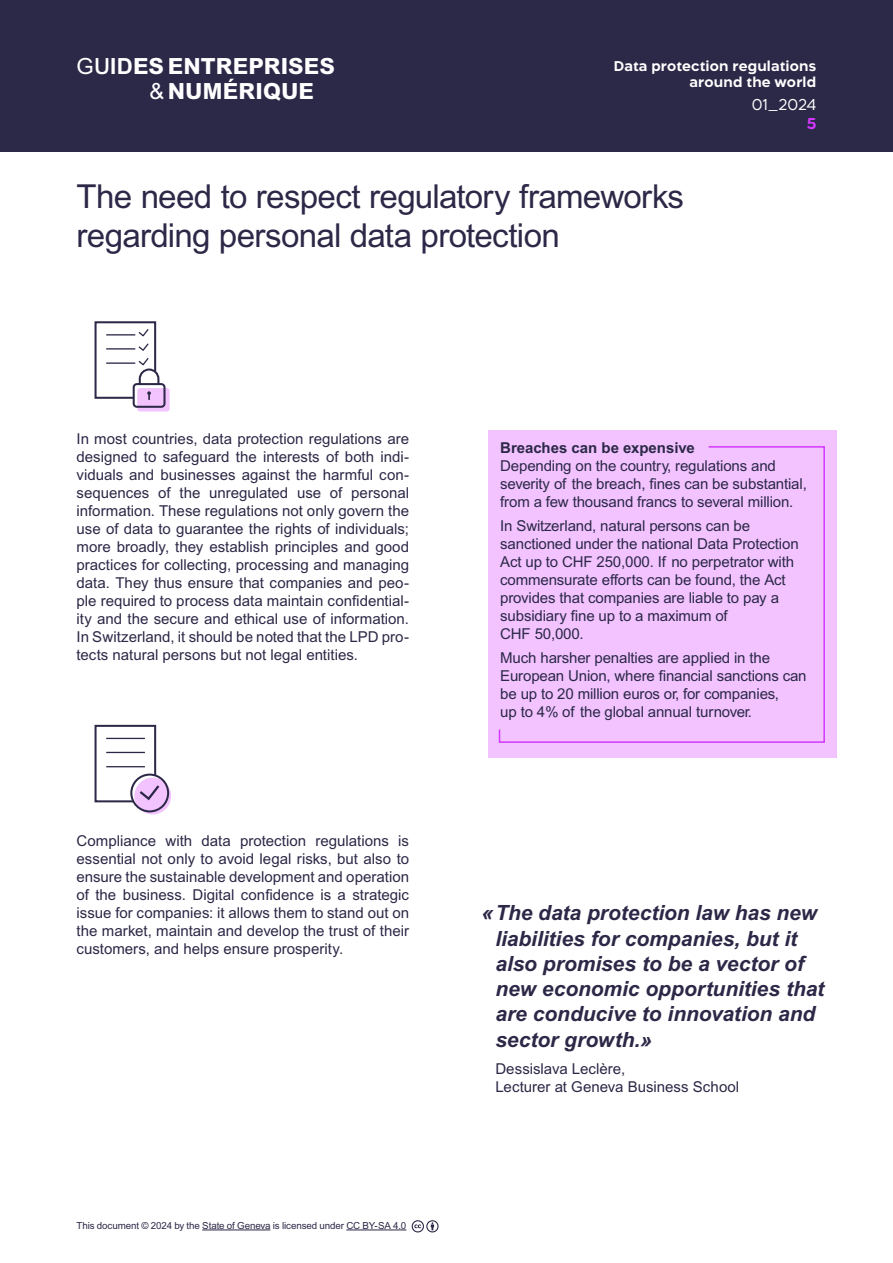
<style>
.page{position:relative;width:893px;height:1263px;background:#fff}
.page>*{position:absolute;margin:0;border:0;box-sizing:border-box;transform-origin:0 0}
.t1{font:33px/39.6px "Arial MT Pro";letter-spacing:-.02em;color:#2c2847}
.t2{font:800 22.2px/24.5px "Arial MT Pro";letter-spacing:.005em;color:#fff}
.t3{font:italic 700 21px/25.2px "Arial MT Pro";letter-spacing:-.005em;color:#2c2847}
.t4{font:15px/18px "Arial MT Pro";letter-spacing:-.01em;color:#2c2847}
.t5{font:700 15px "Arial MT Pro";color:#2c2847}
.t6{font:300 15px "Aftika";letter-spacing:-.02em;color:#fff}
.t7{font:700 15px "Aftika";color:#d438ff}
.t8{font:700 13.5px/16.2px "Aftika";letter-spacing:.01em;color:#fff;text-align:right}
.t9{font:9.75px "Arial MT Pro";letter-spacing:-.01em;color:#2c2847}
.s1{font-weight:400}
.s2{font-weight:500}
.s3{font-weight:700}
</style>
<div class="page">
<div style="left:0;top:0;width:893px;height:152px;background:#2c2847"></div>
<hr style="left:202px;top:1230px;width:68px;height:1px;background:#2c2847">
<hr style="left:346px;top:1230px;width:60px;height:1px;background:#2c2847">
<svg style="left:412px;top:1220px;width:27px;height:12px"></svg>
<div style="left:137px;top:388px;width:33px;height:23px;background:#f2c3ff;border-radius:3px"></div>
<svg style="left:94px;top:321px;width:72px;height:88px"></svg>
<hr style="left:106px;top:348px;width:29px;height:2px;background:#2c2847">
<hr style="left:106px;top:362px;width:29px;height:2px;background:#2c2847">
<svg style="left:94px;top:724px;width:77px;height:90px"></svg>
<div style="left:488px;top:430px;width:349px;height:327px;background:#f2c3ff"></div>
<svg style="left:498px;top:446px;width:327px;height:297px"></svg>
<h2 class="t2" style="left:149px;top:55px;width:187px;text-indent:-73px"><span class="s1">G</span><span class="s2">U</span><span class="s3">ID</span>ESENTREPRISES <span class="s1">&amp;</span> NUMÉRIQUE</h2>
<p class="t8" style="left:614px;top:58px;width:204px">Data protection regulations around the world</p>
<p class="t6" style="left:752px;top:95px;width:66px">01_2024</p>
<p class="t7" style="left:807px;top:114px;width:11px">5</p>
<h1 class="t1" style="left:77px;top:178px;width:609px">The need to respect regulatory frameworks regarding personal data protection</h1>
<p class="t4" style="left:77px;top:430px;width:334px;text-align:justify">In most countries, data protection regulations are designed to safeguard the interests of both indi&shy;viduals and businesses against the harmful con&shy;sequences of the unregulated use of personal information. These regulations not only govern the use of data to guarantee the rights of individuals; more broadly, they establish principles and good practices for collecting, processing and managing data. They thus ensure that companies and peo&shy;ple required to process data maintain confidential&shy;ity and the secure and ethical use of information.<br>In Switzerland, it should be noted that the LPD pro&shy;tects natural persons but not legal entities.</p>
<p class="t4" style="left:77px;top:832px;width:334px;text-align:justify">Compliance with data protection regulations is essential not only to avoid legal risks, but also to ensure the sustainable development and operation of the business. Digital confidence is a strategic issue for companies: it allows them to stand out on the market, maintain and develop the trust of their customers, and helps ensure prosperity.</p>
<p class="t9" style="left:77px;top:1220px;width:331px">This document © 2024 by the State of Geneva is licensed under CC BY-SA 4.0</p>
<p class="t5" style="left:500px;top:439px;width:196px">Breaches can be expensive</p>
<p class="t4" style="left:500px;top:458px;width:308px">Depending on the country, regulations and severity of the breach, fines can be substantial, from a few thousand francs to several million.</p>
<p class="t4" style="left:500px;top:518px;width:300px">In Switzerland, natural persons can be sanctioned under the national Data Protection Act up to CHF 250,000. If no perpetrator with commensurate efforts can be found, the Act provides that companies are liable to pay a subsidiary fine up to a maximum of<br>CHF 50,000.</p>
<p class="t4" style="left:500px;top:650px;width:308px">Much harsher penalties are applied in the European Union, where financial sanctions can be up to 20 million euros or, for companies,<br>up to 4% of the global annual turnover.</p>
<h3 class="t3" style="left:495px;top:901px;width:330px;text-indent:-14px">«The data protection law has new liabilities for companies, but it also promises to be a vector of new economic opportunities that are conducive to innovation and sector growth.»</h3>
<p class="t4" style="left:495px;top:1060px;width:245px">Dessislava Leclère,<br>Lecturer at Geneva Business School</p>
</div>
